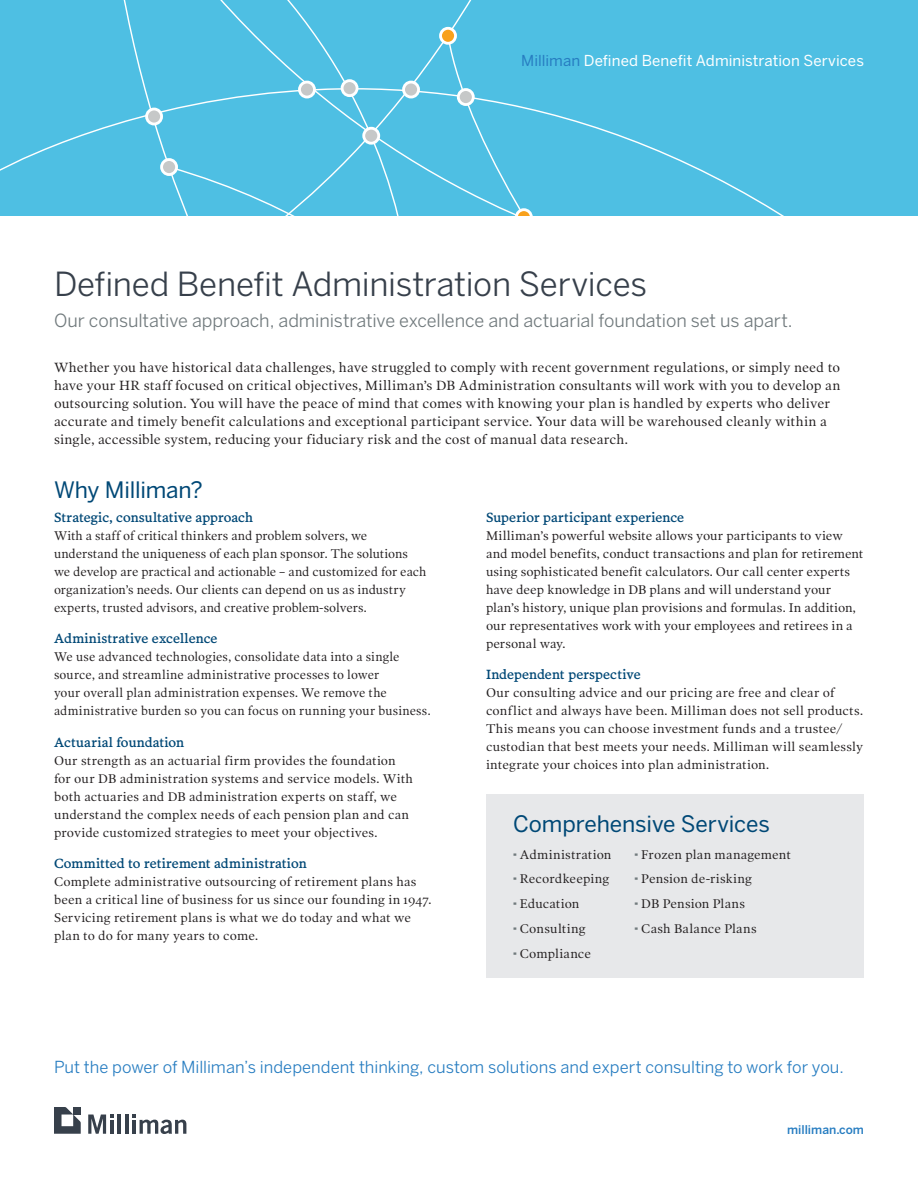
<style>
.page{position:relative;width:918px;height:1188px;background:#fff}
.page>*{position:absolute;margin:0;border:0;box-sizing:border-box;transform-origin:0 0}
.t1{font:33px "Benton Sans";letter-spacing:-.01em;color:#37404b}
.t2{font:22.5px "Benton Sans";letter-spacing:-.005em;color:#004876}
.t3{font:18px "Benton Sans";letter-spacing:-.005em;color:#717a7d}
.t4{font:16.5px "Benton Sans";color:#277dc1}
.t5{font:15px "Benton Sans";letter-spacing:.005em;color:#fff}
.t6{font:13.5px/18px "Poynter OS Text One";letter-spacing:.01em;color:#231f20}
.t7{font:13.5px "Poynter OS Text Four";letter-spacing:.005em;color:#004876}
.t8{font:12.75px/18px "Poynter OS Text One";letter-spacing:.005em;color:#231f20}
.t9{font:12.75px/18px "Poynter OS Text One";letter-spacing:.005em;color:#231f20;scale:.96 1}
.t10{font:500 12px "Benton Sans";color:#277dc1}
.s1{color:#277dc1}
.s2{font-family:"Benton Sans";font-weight:900;color:#717a7d}
</style>
<div class="page">
<div style="left:0;top:0;width:918px;height:216px;background:#4ebfe3"></div>
<div style="left:458px;top:90px;width:15px;height:15px;background:#c6c8c8;border-radius:50%"></div>
<div style="left:457px;top:88px;width:18px;height:18px;border:3px solid #fff;border-radius:50%"></div>
<div style="left:167px;top:165px;width:374px;height:51px;background:#4ebfe3"></div>
<div style="left:364px;top:128px;width:15px;height:15px;background:#c6c8c8;border-radius:50%"></div>
<div style="left:362px;top:127px;width:18px;height:18px;border:3px solid #fff;border-radius:50%"></div>
<div style="left:299px;top:82px;width:15px;height:15px;background:#c6c8c8;border-radius:50%"></div>
<div style="left:298px;top:81px;width:18px;height:17px;border:3px solid #fff;border-radius:50%"></div>
<div style="left:441px;top:28px;width:15px;height:15px;background:#f8a11c;border-radius:50%"></div>
<div style="left:439px;top:27px;width:18px;height:18px;border:3px solid #fff;border-radius:50%"></div>
<div style="left:404px;top:82px;width:15px;height:15px;background:#c6c8c8;border-radius:50%"></div>
<div style="left:402px;top:81px;width:18px;height:17px;border:3px solid #fff;border-radius:50%"></div>
<div style="left:162px;top:160px;width:15px;height:15px;background:#c6c8c8;border-radius:50%"></div>
<div style="left:160px;top:158px;width:18px;height:18px;border:3px solid #fff;border-radius:50%"></div>
<div style="left:147px;top:109px;width:15px;height:15px;background:#c6c8c8;border-radius:50%"></div>
<div style="left:145px;top:108px;width:18px;height:17px;border:3px solid #fff;border-radius:50%"></div>
<div style="left:342px;top:81px;width:15px;height:15px;background:#c6c8c8;border-radius:50%"></div>
<div style="left:341px;top:79px;width:18px;height:18px;border:3px solid #fff;border-radius:50%"></div>
<svg style="left:88px;top:1115px;width:26px;height:19px"></svg>
<hr style="left:110px;top:1120px;width:4px;height:14px;background:#37404b">
<hr style="left:118px;top:1115px;width:3px;height:19px;background:#37404b">
<hr style="left:125px;top:1115px;width:3px;height:19px;background:#37404b">
<svg style="left:133px;top:1115px;width:53px;height:19px"></svg>
<svg style="left:54px;top:1107px;width:27px;height:27px"></svg>
<div style="left:486px;top:795px;width:378px;height:183px;background:#e7e8ea"></div>
<p class="t5" style="left:521px;top:51px;width:344px"><span class="s1">Milliman</span> Defined Benefit Administration Services</p>
<h1 class="t1" style="left:54px;top:264px;width:595px">Defined Benefit Administration Services</h1>
<h3 class="t3" style="left:54px;top:309px;width:740px">Our consultative approach, administrative excellence and actuarial foundation set us apart.</h3>
<p class="t6" style="left:54px;top:358px;width:788px">Whether you have historical data challenges, have struggled to comply with recent government regulations, or simply need to have your HR staff focused on critical objectives, Milliman’s DB Administration consultants will work with you to develop an outsourcing solution. You will have the peace of mind that comes with knowing your plan is handled by experts who deliver accurate and timely benefit calculations and exceptional participant service. Your data will be warehoused cleanly within a single, accessible system, reducing your fiduciary risk and the cost of manual data research.</p>
<h2 class="t2" style="left:54px;top:476px;width:150px">Why Milliman?</h2>
<p class="t7" style="left:54px;top:509px;width:201px">Strategic, consultative approach</p>
<p class="t8" style="left:54px;top:526px;width:374px">With a staff of critical thinkers and problem solvers, we understand the uniqueness of each plan sponsor. The solutions we develop are practical and actionable – and customized for each organization’s needs. Our clients can depend on us as industry experts, trusted advisors, and creative problem-solvers.</p>
<p class="t7" style="left:54px;top:631px;width:165px">Administrative excellence</p>
<p class="t9" style="left:54px;top:648px;width:394px">We use advanced technologies, consolidate data into a single source, and streamline administrative processes to lower<br>your overall plan administration expenses. We remove the administrative burden so you can focus on running your business.</p>
<p class="t7" style="left:54px;top:734px;width:132px">Actuarial foundation</p>
<p class="t8" style="left:54px;top:751px;width:360px">Our strength as an actuarial firm provides the foundation for our DB administration systems and service models. With both actuaries and DB administration experts on staff, we understand the complex needs of each pension plan and can provide customized strategies to meet your objectives.</p>
<p class="t7" style="left:54px;top:856px;width:254px">Committed to retirement administration</p>
<p class="t8" style="left:54px;top:873px;width:379px">Complete administrative outsourcing of retirement plans has been a critical line of business for us since our founding in 1947.<br>Servicing retirement plans is what we do today and what we plan to do for many years to come.</p>
<p class="t7" style="left:486px;top:509px;width:200px">Superior participant experience</p>
<p class="t8" style="left:486px;top:526px;width:379px">Milliman’s powerful website allows your participants to view and model benefits, conduct transactions and plan for retirement using sophisticated benefit calculators. Our call center experts have deep knowledge in DB plans and will understand your plan’s history, unique plan provisions and formulas. In addition, our representatives work with your employees and retirees in a personal way.</p>
<p class="t7" style="left:486px;top:667px;width:156px">Independent perspective</p>
<p class="t8" style="left:486px;top:684px;width:379px">Our consulting advice and our pricing are free and clear of conflict and always have been. Milliman does not sell products.<br>This means you can choose investment funds and a trustee/ custodian that best meets your needs. Milliman will seamlessly integrate your choices into plan administration.</p>
<h2 class="t2" style="left:513px;top:811px;width:259px">Comprehensive Services</h2>
<p class="t8" style="left:634px;top:842px;width:158px;line-height:24.8px"><span class="s2">·</span> Frozen plan management <span class="s2">·</span> Pension de-risking<br><span class="s2">·</span> DB Pension Plans<br><span class="s2">·</span> Cash Balance Plans</p>
<p class="t8" style="left:513px;top:842px;width:100px;line-height:24.8px"><span class="s2">·</span> Administration <span class="s2">·</span> Recordkeeping <span class="s2">·</span> Education<br><span class="s2">·</span> Consulting<br><span class="s2">·</span> Compliance</p>
<p class="t4" style="left:54px;top:1057px;width:791px">Put the power of Milliman’s independent thinking, custom solutions and expert consulting to work for you.</p>
<p class="t10" style="left:787px;top:1122px;width:78px">milliman.com</p>
</div>
